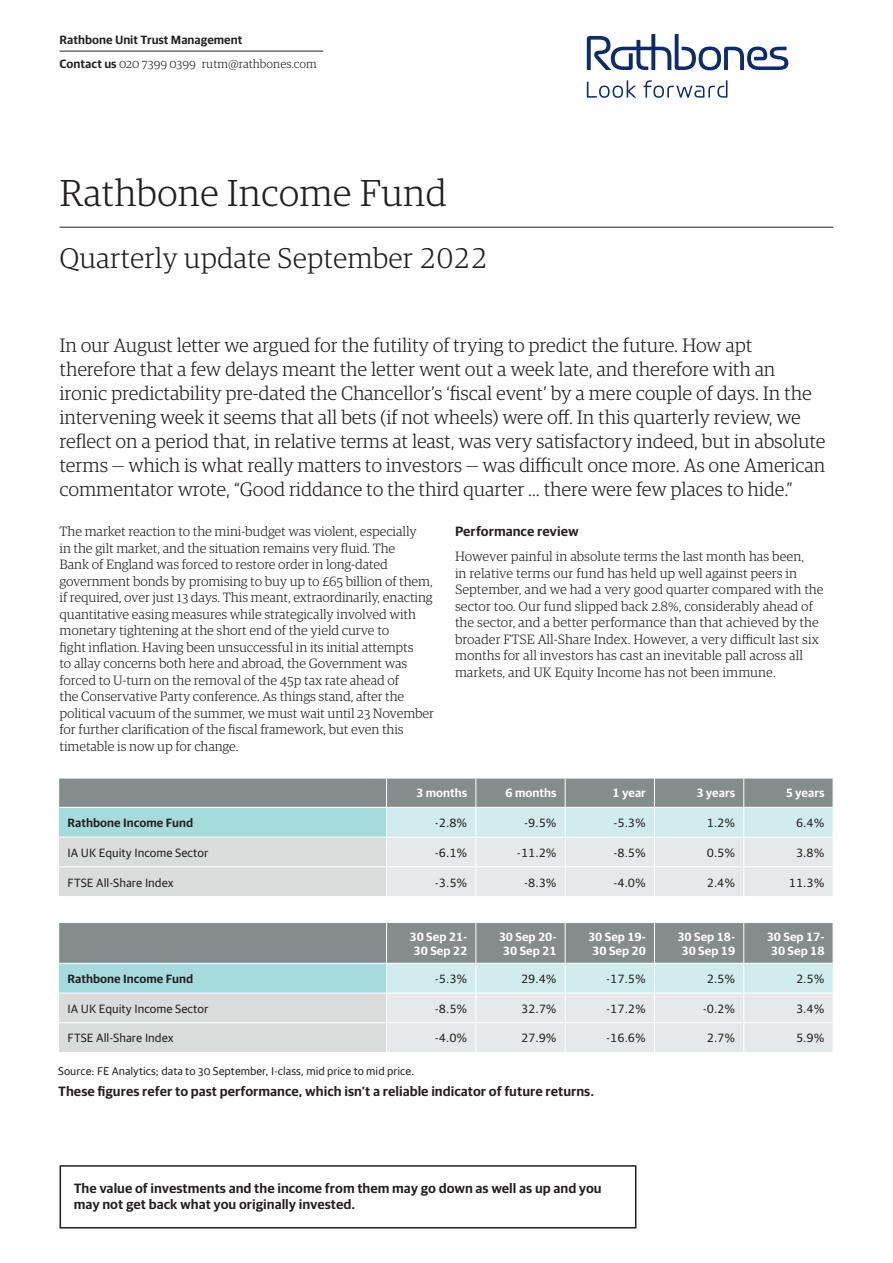
<style>
.page{position:relative;width:893px;height:1263px;background:#fff}
.page>*{position:absolute;margin:0;border:0;box-sizing:border-box;transform-origin:0 0}
.t1{font:300 37.5px "Guardian RTB Egyp";color:#231f20}
.t2{font:300 28.5px "Guardian RTB Egyp";color:#231f20}
.Intro_Para{font:300 19.5px/24px "Guardian RTB Egyp";letter-spacing:-.01em;color:#231f20}
.Body_text_9_11{font:300 13.5px/16.5px "Guardian RTB Egyp";letter-spacing:-.01em;color:#231f20}
.Advice_box_text{font:600 13.5px/16.5px "Guardian RTB Sans";color:#231f20}
.Table_sans_8_9{font:600 13.5px "Guardian RTB Sans";color:#231f20}
.Body_text_headings_B{font:600 13.5px "Guardian RTB Sans";color:#231f20}
.Table_sans_8_9-2{font:12px "Guardian RTB Sans";color:#231f20}
.Table_sans_8_9-3{font:600 12px/14.2px "Guardian RTB Sans";color:#fff;text-align:center}
.Table_sans_8_9-4{font:600 12px "Guardian RTB Sans";color:#231f20}
.t3{font:300 12px "Guardian RTB Egyp";color:#231f20}
.Table_sans_8_9-5{font:12px "Guardian RTB Sans";color:#242021}
.Disclaimer_text{font:11.25px "Guardian RTB Sans";color:#231f20}
.s1{font-family:"Guardian RTB Sans";font-weight:600}
</style>
<div class="page">
<svg style="left:587px;top:34px;width:201px;height:64px"></svg>
<hr style="left:60px;top:51px;width:263px;height:1px;background:#231f20">
<hr style="left:60px;top:227px;width:773px;height:1px;background:#231f20">
<div style="left:60px;top:1165px;width:576px;height:63px;border:2px solid #231f20"></div>
<svg style="left:59px;top:778px;width:774px;height:118px;background:#c3d0cf"></svg>
<svg style="left:59px;top:922px;width:774px;height:130px;background:#becaca"></svg>
<p class="Table_sans_8_9-4" style="left:60px;top:31px;width:184px">Rathbone Unit Trust Management</p>
<p class="t3" style="left:60px;top:56px;width:259px"><span class="s1">Contact us</span> 020 7399 0399 rutm@rathbones.com</p>
<p class="t1" style="left:60px;top:168px;width:389px">Rathbone Income Fund</p>
<p class="t2" style="left:60px;top:239px;width:430px">Quarterly update September 2022</p>
<p class="Intro_Para" style="left:60px;top:333px;width:768px">In our August letter we argued for the futility of trying to predict the future. How apt therefore that a few delays meant the letter went out a week late, and therefore with an ironic predictability pre-dated the Chancellor’s ‘fiscal event’ by a mere couple of days. In the intervening week it seems that all bets (if not wheels) were off. In this quarterly review, we reflect on a period that, in relative terms at least, was very satisfactory indeed, but in absolute terms — which is what really matters to investors — was difficult once more. As one American commentator wrote, “Good riddance to the third quarter … there were few places to hide.”</p>
<p class="Body_text_9_11" style="left:60px;top:523px;width:376px">The market reaction to the mini-budget was violent, especially<br>in the gilt market, and the situation remains very fluid. The<br>Bank of England was forced to restore order in long-dated government bonds by promising to buy up to £65 billion of them, if required, over just 13 days. This meant, extraordinarily, enacting quantitative easing measures while strategically involved with monetary tightening at the short end of the yield curve to<br>fight inflation. Having been unsuccessful in its initial attempts<br>to allay concerns both here and abroad, the Government was forced to U-turn on the removal of the 45p tax rate ahead of<br>the Conservative Party conference. As things stand, after the political vacuum of the summer, we must wait until 23 November for further clarification of the fiscal framework, but even this timetable is now up for change.</p>
<p class="Body_text_headings_B" style="left:455px;top:522px;width:125px">Performance review</p>
<p class="Body_text_9_11" style="left:455px;top:547px;width:370px">However painful in absolute terms the last month has been,<br>in relative terms our fund has held up well against peers in September, and we had a very good quarter compared with the sector too. Our fund slipped back 2.8%, considerably ahead of the sector, and a better performance than that achieved by the broader FTSE All-Share Index. However, a very difficult last six months for all investors has cast an inevitable pall across all markets, and UK Equity Income has not been immune.</p>
<p class="Table_sans_8_9-3" style="left:416px;top:785px;width:53px">3 months</p>
<p class="Table_sans_8_9-3" style="left:506px;top:785px;width:53px">6 months</p>
<p class="Table_sans_8_9-3" style="left:613px;top:785px;width:35px">1 year</p>
<p class="Table_sans_8_9-3" style="left:696px;top:785px;width:40px">3 years</p>
<p class="Table_sans_8_9-3" style="left:786px;top:785px;width:40px">5 years</p>
<p class="Table_sans_8_9-4" style="left:68px;top:814px;width:127px">Rathbone Income Fund</p>
<p class="Table_sans_8_9-2" style="left:435px;top:814px;width:34px">-2.8%</p>
<p class="Table_sans_8_9-2" style="left:524px;top:814px;width:34px">-9.5%</p>
<p class="Table_sans_8_9-2" style="left:613px;top:814px;width:34px">-5.3%</p>
<p class="Table_sans_8_9-2" style="left:707px;top:814px;width:30px">1.2%</p>
<p class="Table_sans_8_9-2" style="left:796px;top:814px;width:30px">6.4%</p>
<p class="Table_sans_8_9-2" style="left:68px;top:844px;width:142px">IA UK Equity Income Sector</p>
<p class="Table_sans_8_9-2" style="left:435px;top:844px;width:34px">-6.1%</p>
<p class="Table_sans_8_9-2" style="left:613px;top:844px;width:34px">-8.5%</p>
<p class="Table_sans_8_9-2" style="left:707px;top:844px;width:30px">0.5%</p>
<p class="Table_sans_8_9-2" style="left:68px;top:874px;width:108px">FTSE All-Share Index</p>
<p class="Table_sans_8_9-2" style="left:435px;top:874px;width:34px">-3.5%</p>
<p class="Table_sans_8_9-2" style="left:524px;top:874px;width:34px">-8.3%</p>
<p class="Table_sans_8_9-2" style="left:613px;top:874px;width:34px">-4.0%</p>
<p class="Table_sans_8_9-2" style="left:707px;top:874px;width:30px">2.4%</p>
<p class="Table_sans_8_9-2" style="left:789px;top:874px;width:37px">11.3%</p>
<p class="Table_sans_8_9-5" style="left:517px;top:844px;width:41px">-11.2%</p>
<p class="Table_sans_8_9-5" style="left:796px;top:844px;width:30px">3.8%</p>
<p class="Table_sans_8_9-3" style="left:409px;top:928px;width:59px">30 Sep 21-</p>
<p class="Table_sans_8_9-3" style="left:414px;top:942px;width:55px">30 Sep 22</p>
<p class="Table_sans_8_9-3" style="left:499px;top:928px;width:59px">30 Sep 20-<br>30 Sep 21</p>
<p class="Table_sans_8_9-3" style="left:588px;top:928px;width:59px">30 Sep 19-<br>30 Sep 20</p>
<p class="Table_sans_8_9-3" style="left:677px;top:928px;width:59px">30 Sep 18-<br>30 Sep 19</p>
<p class="Table_sans_8_9-3" style="left:767px;top:928px;width:59px">30 Sep 17-<br>30 Sep 18</p>
<p class="Table_sans_8_9-4" style="left:68px;top:970px;width:127px">Rathbone Income Fund</p>
<p class="Table_sans_8_9-2" style="left:435px;top:970px;width:34px">-5.3%</p>
<p class="Table_sans_8_9-2" style="left:521px;top:970px;width:37px">29.4%</p>
<p class="Table_sans_8_9-2" style="left:606px;top:970px;width:41px">-17.5%</p>
<p class="Table_sans_8_9-2" style="left:707px;top:970px;width:30px">2.5%</p>
<p class="Table_sans_8_9-2" style="left:796px;top:970px;width:30px">2.5%</p>
<p class="Table_sans_8_9-2" style="left:68px;top:1000px;width:142px">IA UK Equity Income Sector</p>
<p class="Table_sans_8_9-2" style="left:435px;top:1000px;width:34px">-8.5%</p>
<p class="Table_sans_8_9-2" style="left:521px;top:1000px;width:37px">32.7%</p>
<p class="Table_sans_8_9-2" style="left:606px;top:1000px;width:41px">-17.2%</p>
<p class="Table_sans_8_9-2" style="left:703px;top:1000px;width:34px">-0.2%</p>
<p class="Table_sans_8_9-2" style="left:796px;top:1000px;width:30px">3.4%</p>
<p class="Table_sans_8_9-2" style="left:68px;top:1030px;width:108px">FTSE All-Share Index</p>
<p class="Table_sans_8_9-2" style="left:435px;top:1030px;width:34px">-4.0%</p>
<p class="Table_sans_8_9-2" style="left:521px;top:1030px;width:37px">27.9%</p>
<p class="Table_sans_8_9-2" style="left:606px;top:1030px;width:41px">-16.6%</p>
<p class="Table_sans_8_9-2" style="left:707px;top:1030px;width:30px">2.7%</p>
<p class="Table_sans_8_9-2" style="left:796px;top:1030px;width:30px">5.9%</p>
<p class="Disclaimer_text" style="left:58px;top:1063px;width:357px">Source: FE Analytics; data to 30 September, I-class, mid price to mid price.</p>
<p class="Table_sans_8_9" style="left:58px;top:1081px;width:537px">These figures refer to past performance, which isn’t a reliable indicator of future returns.</p>
<p class="Advice_box_text" style="left:74px;top:1179px;width:529px">The value of investments and the income from them may go down as well as up and you may not get back what you originally invested.</p>
</div>
